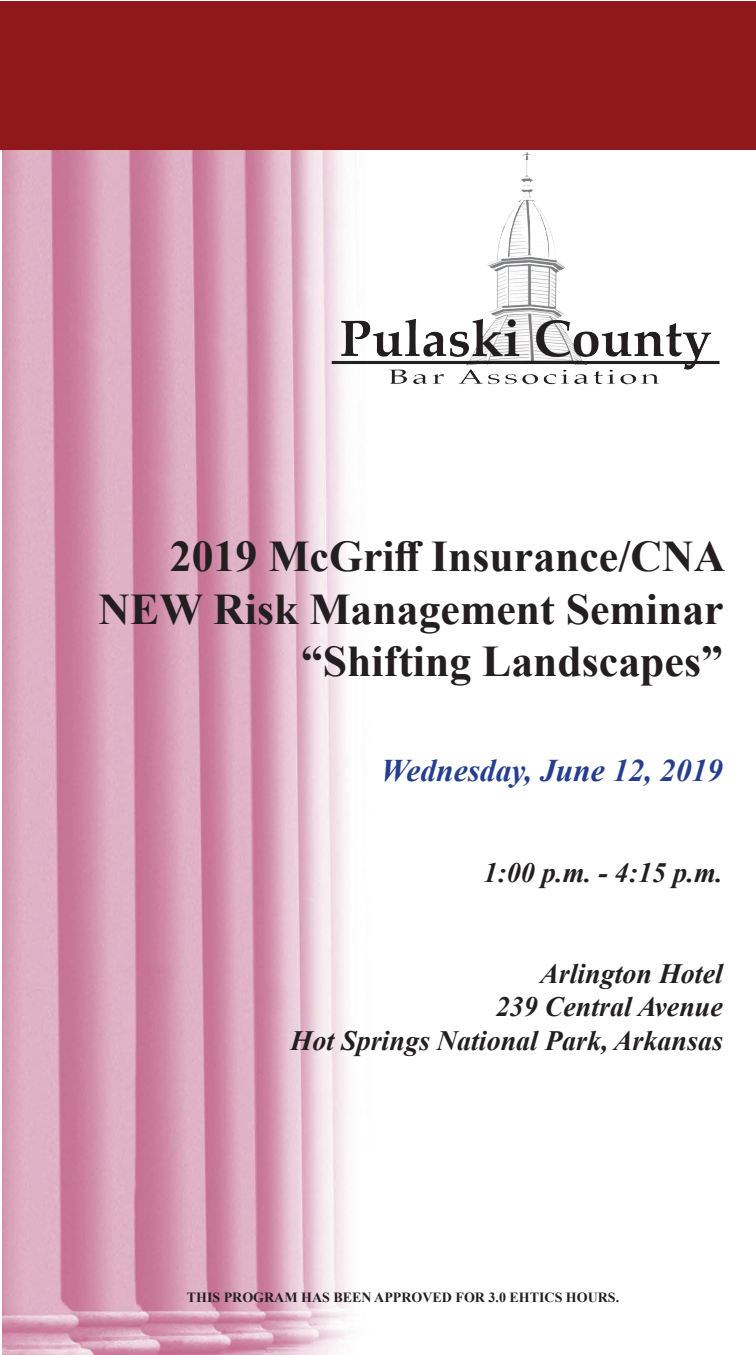
<style>
.page{position:relative;width:756px;height:1355px;background:#fff}
.page>*{position:absolute;margin:0;border:0;box-sizing:border-box;transform-origin:0 0}
.t1{font:700 43.75px "Times New Roman";color:#231f20}
.t2{font:italic 700 31.5px "Times New Roman";color:#253f8e}
.t3{font:italic 700 28px "Times New Roman";color:#231f20}
.t4{font:700 14px "Times New Roman";color:#231f20}
</style>
<div class="page">
<img style="left:2px;top:149px;width:370px;height:1205px">
<div style="left:1px;top:1px;width:755px;height:148px;background:#90181b"></div>
<img style="left:329px;top:152px;width:391px;height:252px">
<p class="t1" style="left:170px;top:525px;width:557px">2019 McGriff Insurance/CNA</p>
<p class="t1" style="left:99px;top:577px;width:627px">NEW Risk Management Seminar</p>
<p class="t1" style="left:301px;top:630px;width:423px">“Shifting Landscapes”</p>
<p class="t2" style="left:381px;top:748px;width:344px">Wednesday, June 12, 2019</p>
<p class="t3" style="left:483px;top:853px;width:241px">1:00 p.m. - 4:15 p.m.</p>
<p class="t3" style="left:540px;top:954px;width:184px">Arlington Hotel</p>
<p class="t3" style="left:496px;top:987px;width:229px">239 Central Avenue</p>
<p class="t3" style="left:291px;top:1021px;width:434px">Hot Springs National Park, Arkansas</p>
<p class="t4" style="left:187px;top:1287px;width:434px">THIS PROGRAM HAS BEEN APPROVED FOR 3.0 EHTICS HOURS.</p>
</div>
